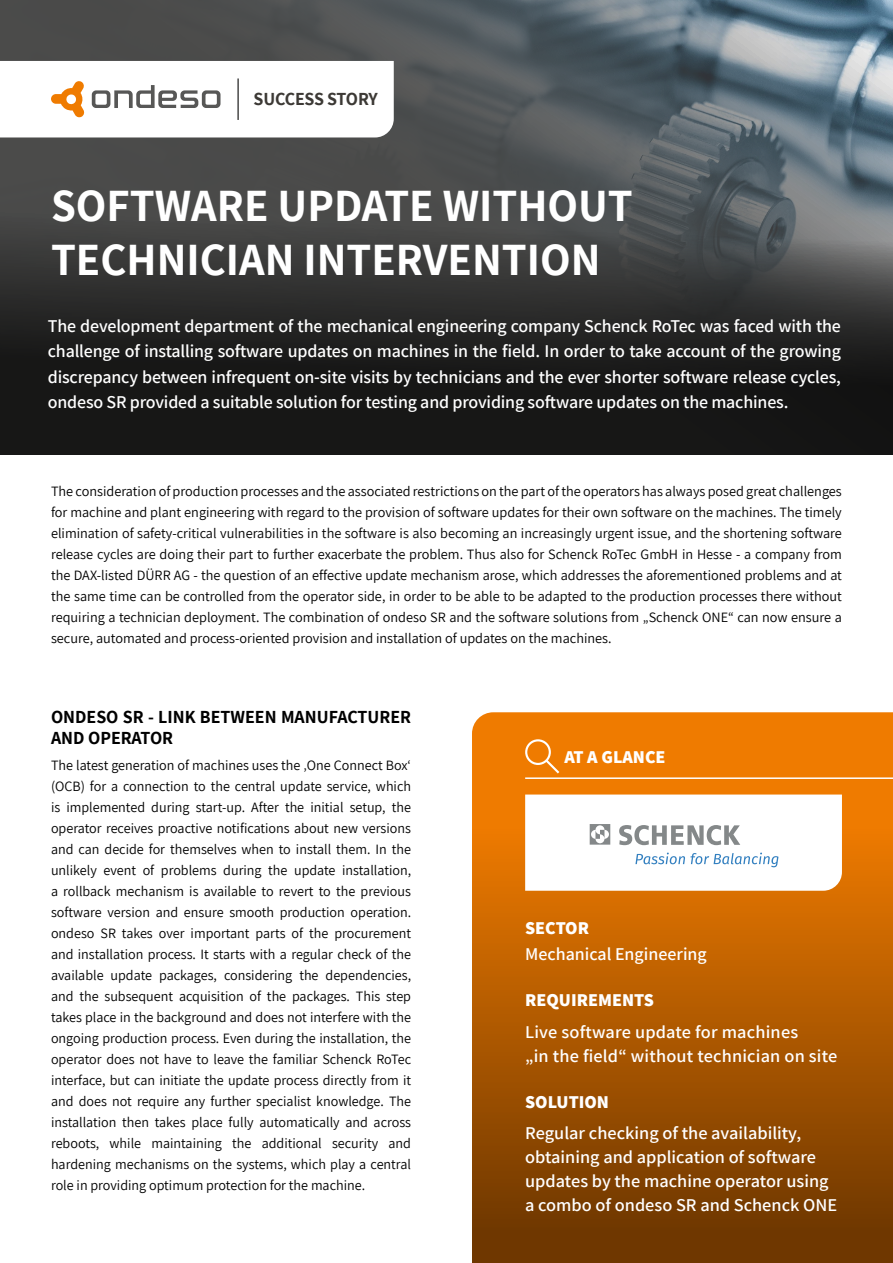
<style>
.page{position:relative;width:893px;height:1263px;background:#fff}
.page>*{position:absolute;margin:0;border:0;box-sizing:border-box;transform-origin:0 0}
.t1{font:700 45px/54px "Assistant";color:#fff}
.t2{font:600 18px/24px "Assistant";color:#fff}
.t3{font:700 18px/21px "Assistant";color:#000}
.t4{font:800 18px "Assistant";color:#fff}
.t5{font:700 18px "Assistant";letter-spacing:-.015em;color:#3c3935}
.t6{font:14.25px/21px "Assistant";color:#000;text-align:justify}
</style>
<div class="page">
<div style="left:472px;top:712px;width:421px;height:81px;background:#ef7b00"></div>
<svg style="left:0;top:0;width:893px;height:170px;background:#596267"></svg>
<svg style="left:0;top:61px;width:394px;height:76px"></svg>
<div style="left:472px;top:793px;width:421px;height:470px;background:linear-gradient(to bottom,#f77f00,#673300)"></div>
<hr style="left:237px;top:78px;width:2px;height:42px;background:#4a4a49">
<svg style="left:0;top:170px;width:893px;height:285px;background:#2f3030"></svg>
<hr style="left:525px;top:777px;width:368px;height:2px;background:#fff">
<svg style="left:525px;top:739px;width:34px;height:34px"></svg>
<svg style="left:525px;top:794px;width:317px;height:97px"></svg>
<p class="t5" style="left:254px;top:87px;width:126px">SUCCESS STORY</p>
<h1 class="t1" style="left:51px;top:177px;width:583px">SOFTWARE UPDATE WITHOUT<br>TECHNICIAN INTERVENTION</h1>
<p class="t2" style="left:48px;top:312px;width:795px;line-height:25.5px;text-align:justify">The development department of the mechanical engineering company Schenck RoTec was faced with the challenge of installing software updates on machines in the field. In order to take account of the growing discrepancy between infrequent on-site visits by technicians and the ever shorter software release cycles, ondeso SR provided a suitable solution for testing and providing software updates on the machines.</p>
<p class="t6" style="left:51px;top:480px;width:792px">The consideration of production processes and the associated restrictions on the part of the operators has always posed great challenges for machine and plant engineering with regard to the provision of software updates for their own software on the machines. The timely elimination of safety-critical vulnerabilities in the software is also becoming an increasingly urgent issue, and the shortening software release cycles are doing their part to further exacerbate the problem. Thus also for Schenck RoTec GmbH in Hesse - a company from the DAX-listed DÜRR AG - the question of an effective update mechanism arose, which addresses the aforementioned problems and at the same time can be controlled from the operator side, in order to be able to be adapted to the production processes there without requiring a technician deployment. The combination of ondeso SR and the software solutions from „Schenck ONE“ can now ensure a secure, automated and process-oriented provision and installation of updates on the machines.</p>
<p class="t3" style="left:51px;top:706px;width:362px">ONDESO SR - LINK BETWEEN MANUFACTURER<br>AND OPERATOR</p>
<p class="t6" style="left:51px;top:754px;width:362px">The latest generation of machines uses the ‚One Connect Box‘ (OCB) for a connection to the central update service, which is implemented during start-up. After the initial setup, the operator receives proactive notifications about new versions and can decide for themselves when to install them. In the unlikely event of problems during the update installation, a rollback mechanism is available to revert to the previous software version and ensure smooth production operation. ondeso SR takes over important parts of the procurement and installation process. It starts with a regular check of the available update packages, considering the dependencies, and the subsequent acquisition of the packages. This step takes place in the background and does not interfere with the ongoing production process. Even during the installation, the operator does not have to leave the familiar Schenck RoTec interface, but can initiate the update process directly from it and does not require any further specialist knowledge. The installation then takes place fully automatically and across reboots, while maintaining the additional security and hardening mechanisms on the systems, which play a central role in providing optimum protection for the machine.</p>
<p class="t4" style="left:564px;top:745px;width:103px">AT A GLANCE</p>
<p class="t4" style="left:525px;top:915px;width:65px">SECTOR</p>
<p class="t2" style="left:525px;top:941px;width:183px">Mechanical Engineering</p>
<p class="t4" style="left:525px;top:988px;width:130px">REQUIREMENTS</p>
<p class="t2" style="left:525px;top:1019px;width:314px">Live software update for machines<br>„in the field“ without technician on site</p>
<p class="t4" style="left:525px;top:1090px;width:85px">SOLUTION</p>
<p class="t2" style="left:525px;top:1120px;width:314px">Regular checking of the availability, obtaining and application of software updates by the machine operator using a combo of ondeso SR and Schenck ONE</p>
</div>
